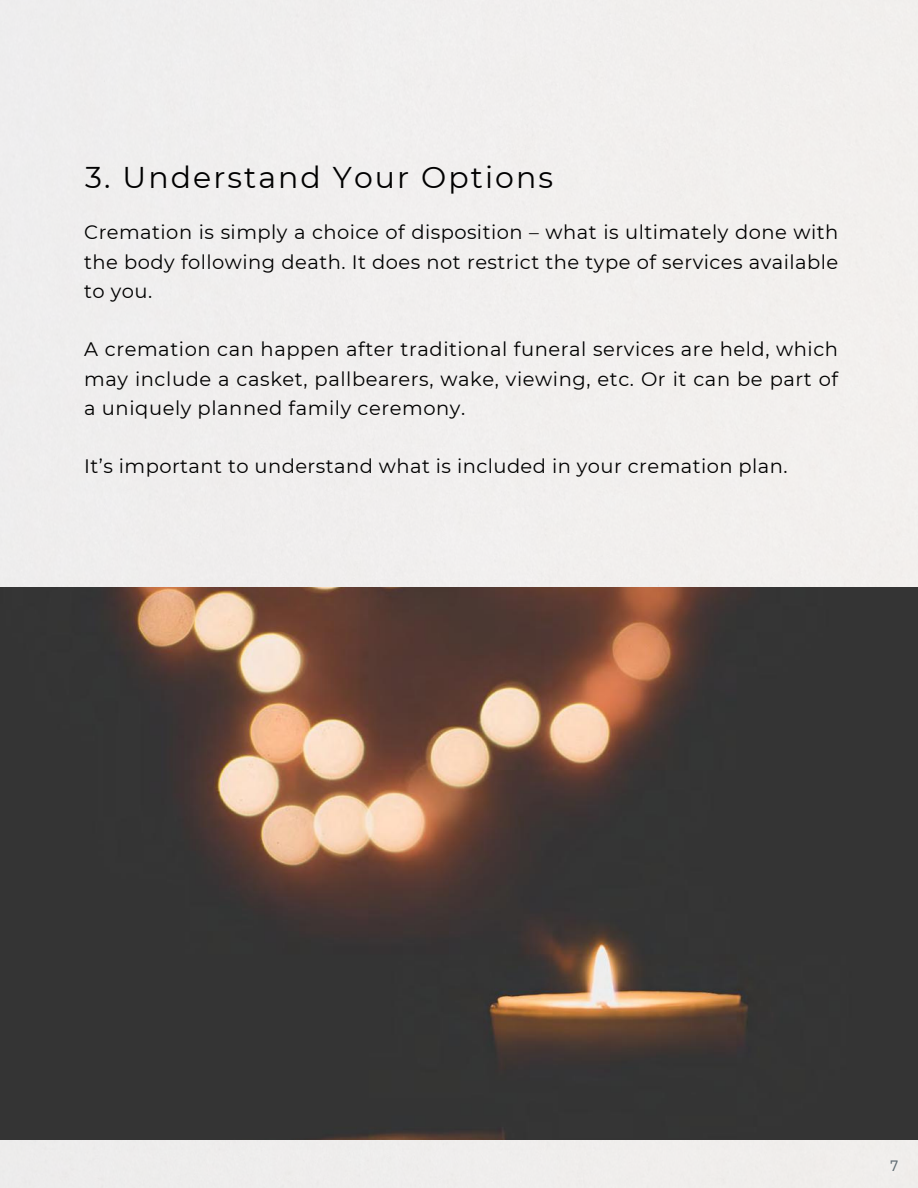
<style>
.page{position:relative;width:918px;height:1188px;background:#f1efee}
.page>*{position:absolute;margin:0;border:0;box-sizing:border-box;transform-origin:0 0}
.t1{font:30px "Montserrat";letter-spacing:.07em;color:#000}
.t2{font:19.5px/29.2px "Montserrat";letter-spacing:.025em;color:#000;text-align:justify}
.t3{font:15px "IBM Plex Sans";color:#5f6b72}
</style>
<div class="page">
<img style="left:0;top:588px;width:918px;height:552px">
<p class="t1" style="left:85px;top:159px;width:469px">3. Understand Your Options</p>
<p class="t2" style="left:84px;top:218px;width:756px">Cremation is simply a choice of disposition – what is ultimately done with the body following death. It does not restrict the type of services available to you.</p>
<p class="t2" style="left:84px;top:335px;width:755px">A cremation can happen after traditional funeral services are held, which may include a casket, pallbearers, wake, viewing, etc. Or it can be part of a uniquely planned family ceremony.</p>
<p class="t2" style="left:84px;top:452px;width:705px">It’s important to understand what is included in your cremation plan.</p>
<p class="t3" style="left:890px;top:1155px;width:10px">7</p>
</div>
